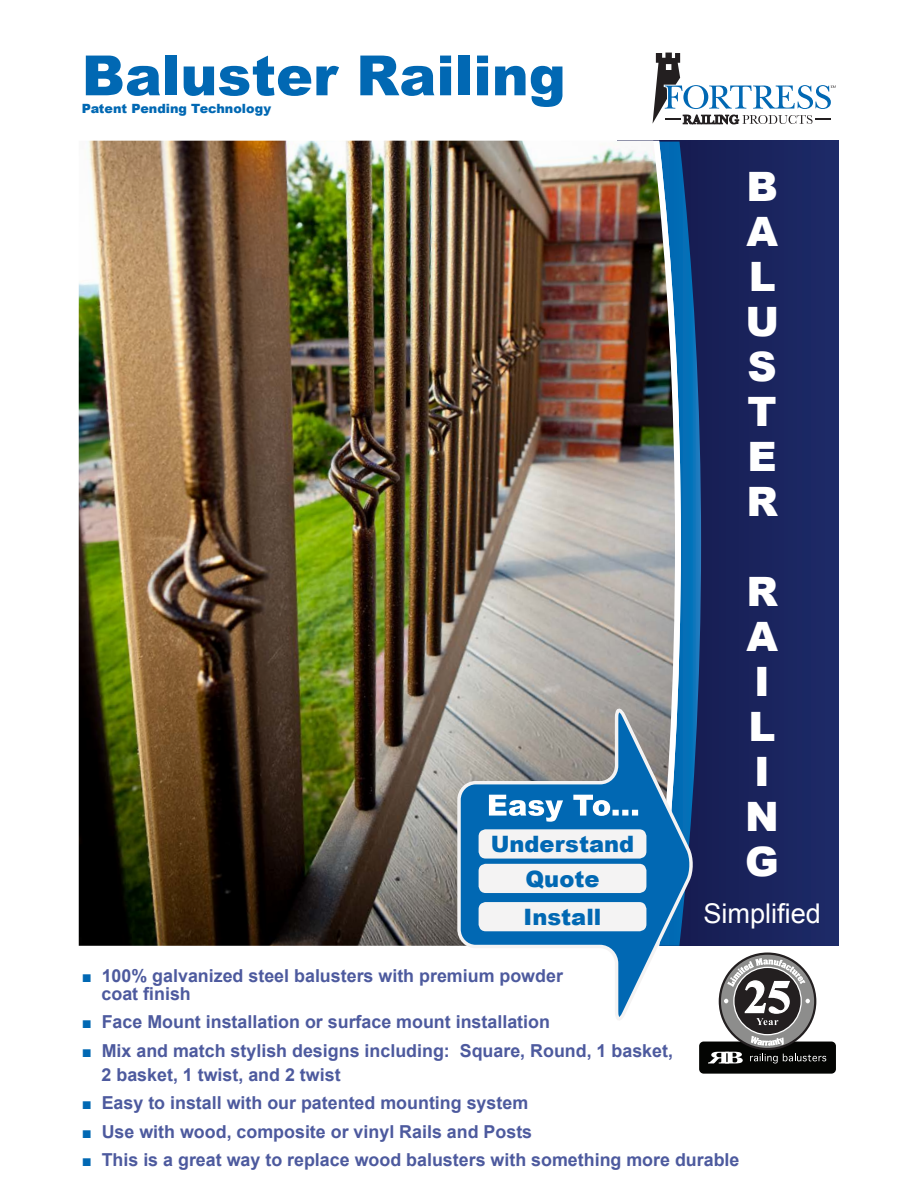
<style>
.page{position:relative;width:918px;height:1188px;background:#fff}
.page>*{position:absolute;margin:0;border:0;box-sizing:border-box;transform-origin:0 0}
.t1{font:900 55.5px "Arial";color:#0168b3}
.t2{font:900 40.5px/45px "Arial";color:#fff;text-align:justify}
.t3{font:27.15px "Arial";color:#fff}
.t4{font:900 22.65px "Arial";color:#0168b3}
.t5{font:700 17.85px "Arial";color:#4d5a9e}
.t6{font:900 12.75px "Arial";color:#0168b3}
.s1{font-size:16.65px;color:#0168b3}
</style>
<div class="page">
<div style="left:617px;top:141px;width:222px;height:805px;background:#1a245e"></div>
<svg style="left:681px;top:142px;width:20px;height:804px"></svg>
<svg style="left:675px;top:142px;width:6px;height:561px;background:#7bb2d8"></svg>
<img style="left:79px;top:141px;width:596px;height:805px">
<svg style="left:456px;top:703px;width:241px;height:317px"></svg>
<svg style="left:489px;top:795px;width:149px;height:27px"></svg>
<div style="left:479px;top:829px;width:167px;height:30px;background:#f4f3f3;border-radius:7px"></div>
<div style="left:479px;top:864px;width:167px;height:29px;background:#f4f3f3;border-radius:7px"></div>
<div style="left:479px;top:902px;width:167px;height:29px;background:#f4f3f3;border-radius:7px"></div>
<svg style="left:653px;top:53px;width:183px;height:71px"></svg>
<div style="left:699px;top:1042px;width:137px;height:32px;background:#040503;border-radius:5px"></div>
<svg style="left:720px;top:954px;width:95px;height:95px"></svg>
<div style="left:719px;top:953px;width:97px;height:97px;border:2px solid #231f20;border-radius:50%"></div>
<svg style="left:734px;top:967px;width:67px;height:68px"></svg>
<svg style="left:724px;top:958px;width:86px;height:67px"></svg>
<svg style="left:751px;top:1036px;width:33px;height:10px"></svg>
<svg style="left:708px;top:1052px;width:35px;height:11px"></svg>
<svg style="left:750px;top:1054px;width:76px;height:9px"></svg>
<p class="t1" style="left:82px;top:35px;width:486px">Baluster Railing</p>
<p class="t6" style="left:82px;top:99px;width:191px">Patent Pending Technology</p>
<p class="t4" style="left:491px;top:827px;width:145px">Understand</p>
<p class="t4" style="left:526px;top:862px;width:76px">Quote</p>
<p class="t4" style="left:524px;top:900px;width:79px">Install</p>
<p class="t2" style="left:745px;top:163px;width:35px">B A L U S T E R</p>
<p class="t2" style="left:746px;top:568px;width:33px">R</p>
<p class="t2" style="left:746px;top:613px;width:33px">A</p>
<p class="t2" style="left:754px;top:658px;width:17px">I</p>
<p class="t2" style="left:749px;top:703px;width:29px">L</p>
<p class="t2" style="left:754px;top:748px;width:17px">I</p>
<p class="t2" style="left:745px;top:793px;width:35px">N</p>
<p class="t2" style="left:745px;top:838px;width:35px">G</p>
<p class="t3" style="left:703px;top:895px;width:119px">Simplified</p>
<p class="t5" style="left:82px;top:964px;width:483px"><span class="s1">■</span> 100% galvanized steel balusters with premium powder</p>
<p class="t5" style="left:102px;top:982px;width:91px">coat finish</p>
<p class="t5" style="left:82px;top:1010px;width:470px"><span class="s1">■</span> Face Mount installation or surface mount installation</p>
<p class="t5" style="left:82px;top:1039px;width:593px"><span class="s1">■</span> Mix and match stylish designs including: Square, Round, 1 basket,</p>
<p class="t5" style="left:102px;top:1063px;width:241px">2 basket, 1 twist, and 2 twist</p>
<p class="t5" style="left:82px;top:1091px;width:448px"><span class="s1">■</span> Easy to install with our patented mounting system</p>
<p class="t5" style="left:82px;top:1120px;width:452px"><span class="s1">■</span> Use with wood, composite or vinyl Rails and Posts</p>
<p class="t5" style="left:82px;top:1148px;width:659px"><span class="s1">■</span> This is a great way to replace wood balusters with something more durable</p>
</div>
